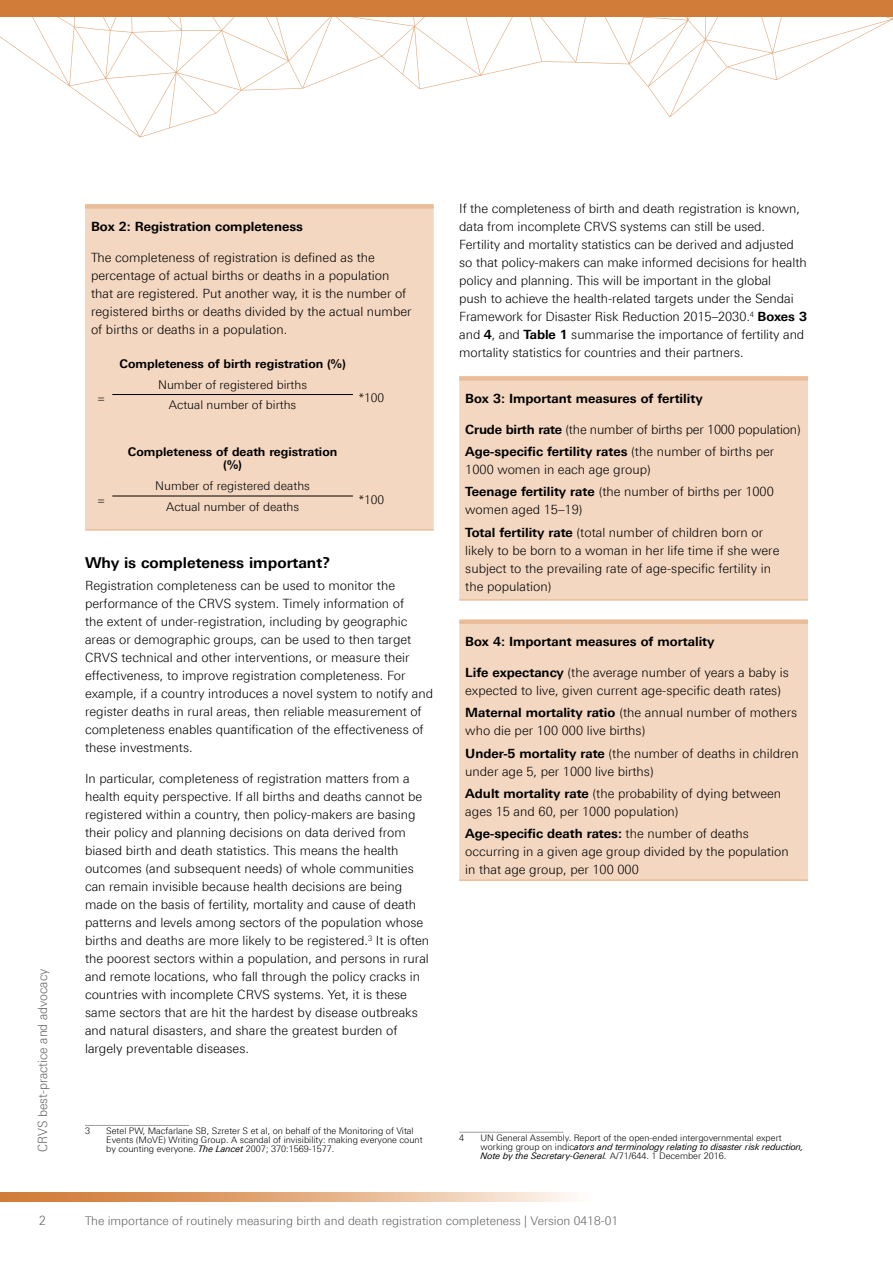
<style>
.page{position:relative;width:893px;height:1263px;background:#fff}
.page>*{position:absolute;margin:0;border:0;box-sizing:border-box;transform-origin:0 0}
.t1{font:700 15px "Linotype Univers 630";color:#000}
.t2{font:300 12.75px/18px "Linotype Univers 330";color:#000}
.t3{font:700 12.75px "Linotype Univers 630";color:#000}
.t4{font:300 12.75px "Linotype Univers 330";color:#646363;scale:.95 1}
.t5{font:300 12px "Linotype Univers 330";color:#000}
.t6{font:300 12px "Linotype Univers 330";color:#646363}
.t7{font:700 12px/13.5px "Linotype Univers 630";color:#000;text-align:center}
.t8{font:300 9px/9px "Linotype Univers 330";color:#000}
.t9{font:italic 9px/9px "Linotype Univers 431";color:#000}
.s1{font-family:"Linotype Univers 630";font-weight:700}
.s2{font-family:"Linotype Univers 330";font-weight:300}
.s3{font-family:"Linotype Univers 431";font-weight:400;font-style:italic}
.s4{font-family:"Linotype Univers 330";font-weight:300;font-style:normal}
</style>
<div class="page">
<svg style="left:0;top:1193px;width:574px;height:8px;background:#e3ae83"></svg>
<svg style="left:0;top:0;width:893px;height:137px"></svg>
<div style="left:85px;top:209px;width:349px;height:320px;background:#f3d7c1"></div>
<div style="left:85px;top:204px;width:349px;height:5px;background:#eabd98"></div>
<hr style="left:85px;top:529px;width:349px;height:2px;background:#eabd98">
<hr style="left:112px;top:394px;width:241px;height:1px;background:#000">
<hr style="left:112px;top:496px;width:241px;height:1px;background:#000">
<hr style="left:85px;top:1125px;width:104px;height:1px;background:#9d9d9c">
<div style="left:459px;top:381px;width:349px;height:218px;background:#f3d7c1"></div>
<div style="left:459px;top:376px;width:349px;height:5px;background:#eabd98"></div>
<hr style="left:459px;top:599px;width:349px;height:2px;background:#eabd98">
<div style="left:459px;top:624px;width:349px;height:255px;background:#f3d7c1"></div>
<div style="left:459px;top:619px;width:349px;height:5px;background:#eabd98"></div>
<hr style="left:459px;top:879px;width:349px;height:2px;background:#eabd98">
<hr style="left:459px;top:1132px;width:104px;height:1px;background:#9d9d9c">
<p class="t4" style="left:35px;top:1152px;width:194px;rotate:-90deg">CRVS best-practice and advocacy</p>
<p class="t3" style="left:91px;top:219px;width:214px">Box 2: Registration completeness</p>
<p class="t2" style="left:91px;top:248px;width:322px">The completeness of registration is defined as the percentage of actual births or deaths in a population that are registered. Put another way, it is the number of registered births or deaths divided by the actual number of births or deaths in a population.</p>
<p class="t7" style="left:119px;top:357px;width:228px">Completeness of birth registration (%)</p>
<p class="t5" style="left:97px;top:391px;width:10px">=</p>
<p class="t5" style="left:158px;top:377px;width:151px">Number of registered births</p>
<p class="t5" style="left:359px;top:391px;width:27px">*100</p>
<p class="t5" style="left:169px;top:398px;width:129px">Actual number of births</p>
<p class="t7" style="left:128px;top:445px;width:211px">Completeness of death registration (%)</p>
<p class="t5" style="left:97px;top:493px;width:10px">=</p>
<p class="t5" style="left:155px;top:479px;width:156px">Number of registered deaths</p>
<p class="t5" style="left:166px;top:499px;width:135px">Actual number of deaths</p>
<p class="t5" style="left:359px;top:493px;width:27px">*100</p>
<p class="t1" style="left:85px;top:554px;width:247px">Why is completeness important?</p>
<p class="t2" style="left:85px;top:577px;width:350px">Registration completeness can be used to monitor the performance of the CRVS system. Timely information of<br>the extent of under-registration, including by geographic areas or demographic groups, can be used to then target CRVS technical and other interventions, or measure their effectiveness, to improve registration completeness. For example, if a country introduces a novel system to notify and register deaths in rural areas, then reliable measurement of completeness enables quantification of the effectiveness of these investments.</p>
<p class="t2" style="left:85px;top:769px;width:346px">In particular, completeness of registration matters from a health equity perspective. If all births and deaths cannot be registered within a country, then policy-makers are basing their policy and planning decisions on data derived from biased birth and death statistics. This means the health outcomes (and subsequent needs) of whole communities can remain invisible because health decisions are being made on the basis of fertility, mortality and cause of death patterns and levels among sectors of the population whose births and deaths are more likely to be registered.<sup>3</sup> It is often the poorest sectors within a population, and persons in rural and remote locations, who fall through the policy cracks in countries with incomplete CRVS systems. Yet, it is these same sectors that are hit the hardest by disease outbreaks and natural disasters, and share the greatest burden of largely preventable diseases.</p>
<p class="t2" style="left:459px;top:200px;width:349px">If the completeness of birth and death registration is known, data from incomplete CRVS systems can still be used.<br>Fertility and mortality statistics can be derived and adjusted so that policy-makers can make informed decisions for health policy and planning. This will be important in the global<br>push to achieve the health-related targets under the Sendai Framework for Disaster Risk Reduction 2015–2030.<sup>4</sup> <span class="s1">Boxes 3 </span>and <span class="s1">4</span>, and <span class="s1">Table 1</span> summarise the importance of fertility and mortality statistics for countries and their partners.</p>
<p class="t3" style="left:465px;top:391px;width:239px">Box 3: Important measures of fertility</p>
<p class="t2" style="left:465px;top:420px;width:337px"><span class="s1">Crude birth rate</span> (the number of births per 1000 population)</p>
<p class="t3" style="left:465px;top:444px;width:310px">Age-specific fertility rates <span class="s2">(the number of births per</span></p>
<p class="t2" style="left:465px;top:458px;width:310px;line-height:22.2px">1000 women in each age group)<br><span class="s1">Teenage fertility rate</span> (the number of births per 1000</p>
<p class="t2" style="left:465px;top:499px;width:299px;line-height:22.2px">women aged 15–19)<br><span class="s1">Total fertility rate</span> (total number of children born or</p>
<p class="t2" style="left:465px;top:541px;width:316px">likely to be born to a woman in her life time if she were subject to the prevailing rate of age-specific fertility in the population)</p>
<p class="t3" style="left:465px;top:634px;width:251px">Box 4: Important measures of mortality</p>
<p class="t2" style="left:465px;top:663px;width:325px"><span class="s1">Life expectancy</span> (the average number of years a baby is expected to live, given current age-specific death rates)</p>
<p class="t2" style="left:465px;top:704px;width:333px"><span class="s1">Maternal mortality ratio</span> (the annual number of mothers who die per 100 000 live births)</p>
<p class="t2" style="left:465px;top:744px;width:335px"><span class="s1">Under-5 mortality rate</span> (the number of deaths in children under age 5, per 1000 live births)</p>
<p class="t2" style="left:465px;top:784px;width:318px"><span class="s1">Adult mortality rate</span> (the probability of dying between ages 15 and 60, per 1000 population)</p>
<p class="t3" style="left:465px;top:826px;width:285px">Age-specific death rates: <span class="s2">the number of deaths</span></p>
<p class="t2" style="left:465px;top:842px;width:325px">occurring in a given age group divided by the population in that age group, per 100 000</p>
<p class="t8" style="left:85px;top:1127px;width:7px">3</p>
<p class="t8" style="left:106px;top:1127px;width:318px">Setel PW, Macfarlane SB, Szreter S et al, on behalf of the Monitoring of Vital<br>Events (MoVE) Writing Group. A scandal of invisibility: making everyone count by counting everyone. <span class="s3">The Lancet</span> 2007; 370:1569-1577.</p>
<p class="t8" style="left:459px;top:1133px;width:7px">4</p>
<p class="t8" style="left:480px;top:1133px;width:303px">UN General Assembly. Report of the open-ended intergovernmental expert</p>
<p class="t9" style="left:480px;top:1142px;width:325px"><span class="s4">working group on indic</span>ators and terminology relating to disaster risk reduction,<br>Note by the Secretary-General. <span class="s4">A/71/644. 1 December 2016.</span></p>
<p class="t4" style="left:39px;top:1213px;width:9px">2</p>
<p class="t6" style="left:85px;top:1213px;width:535px">The importance of routinely measuring birth and death registration completeness | Version 0418-01</p>
</div>
